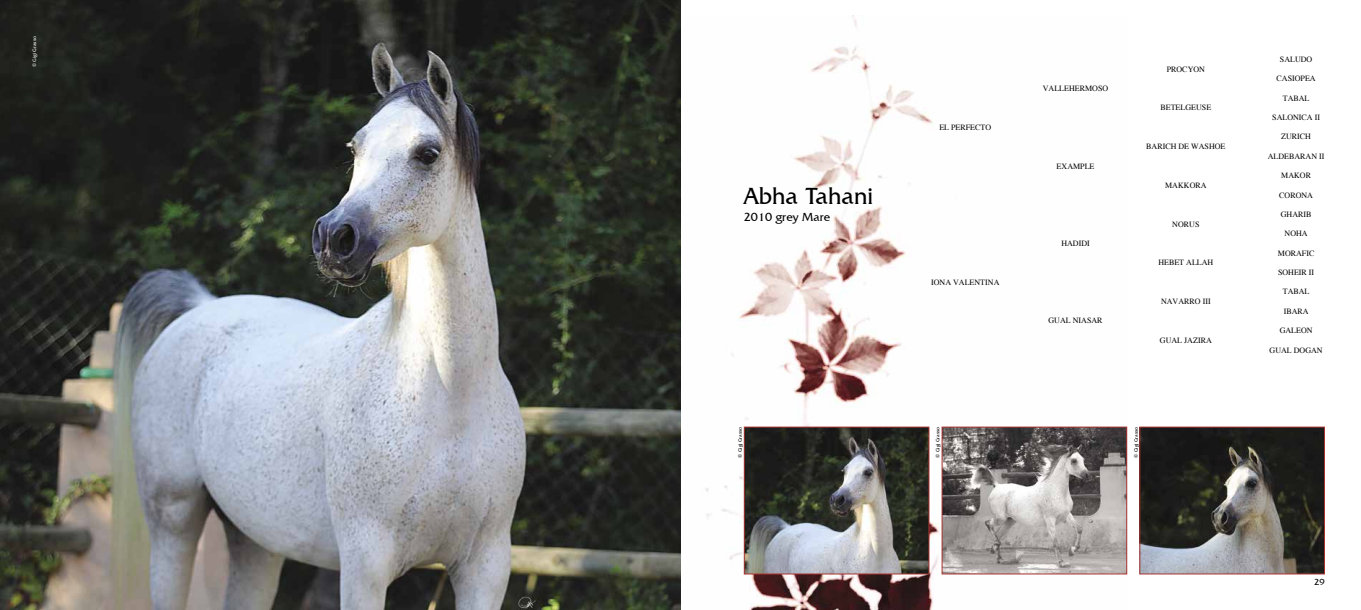
<style>
.page{position:relative;width:1361px;height:610px;background:#fff}
.page>*{position:absolute;margin:0;border:0;box-sizing:border-box;transform-origin:0 0}
.t1{font:24px "Friz Quadrata IT Cby BT";color:#000}
.t2{font:12px "Friz Quadrata IT Cby BT";color:#000}
.t3{font:9px "Friz Quadrata IT Cby BT";color:#000}
.t4{font:8px "Times";color:#000}
.t5{font:5px "Friz Quadrata IT Cby BT";color:#000}
.t6{font:5px "Friz Quadrata IT Cby BT";color:#fff}
</style>
<div class="page">
<img style="left:680px;top:16px;width:447px;height:593px">
<img style="left:0;top:0;width:680px;height:609px">
<img style="left:943px;top:428px;width:182px;height:144px">
<div style="left:941px;top:426px;width:186px;height:148px;border:1px solid #a83531"></div>
<img style="left:1141px;top:428px;width:182px;height:144px">
<div style="left:1139px;top:426px;width:186px;height:148px;border:1px solid #a83531"></div>
<img style="left:746px;top:428px;width:181px;height:144px">
<div style="left:744px;top:426px;width:185px;height:148px;border:1px solid #a83531"></div>
<p class="t6" style="left:31px;top:67px;width:33px;rotate:-90deg">© Gigi Grasso</p>
<h1 class="t1" style="left:744px;top:181px;width:131px">Abha Tahani</h1>
<h2 class="t2" style="left:744px;top:209px;width:88px">2010 grey Mare</h2>
<p class="t4" style="left:827px;top:197px;width:57px">ABHA TAHANI</p>
<p class="t4" style="left:939px;top:120px;width:53px">EL PERFECTO</p>
<p class="t4" style="left:931px;top:274px;width:70px">IONA VALENTINA</p>
<p class="t4" style="left:1043px;top:81px;width:67px">VALLEHERMOSO</p>
<p class="t4" style="left:1056px;top:158px;width:39px">EXAMPLE</p>
<p class="t4" style="left:1061px;top:236px;width:30px">HADIDI</p>
<p class="t4" style="left:1048px;top:313px;width:56px">GUAL NIASAR</p>
<p class="t4" style="left:1166px;top:61px;width:40px">PROCYON</p>
<p class="t4" style="left:1160px;top:100px;width:52px">BETELGEUSE</p>
<p class="t4" style="left:1146px;top:139px;width:81px">BARICH DE WASHOE</p>
<p class="t4" style="left:1165px;top:178px;width:43px">MAKKORA</p>
<p class="t4" style="left:1172px;top:216px;width:29px">NORUS</p>
<p class="t4" style="left:1158px;top:255px;width:56px">HEBET ALLAH</p>
<p class="t4" style="left:1161px;top:294px;width:51px">NAVARRO III</p>
<p class="t4" style="left:1160px;top:332px;width:53px">GUAL JAZIRA</p>
<p class="t5" style="left:737px;top:457px;width:33px;rotate:-90deg">© Gigi Grasso</p>
<p class="t5" style="left:934px;top:457px;width:33px;rotate:-90deg">© Gigi Grasso</p>
<p class="t5" style="left:1133px;top:457px;width:33px;rotate:-90deg">© Gigi Grasso</p>
<p class="t4" style="left:1280px;top:52px;width:34px">SALUDO</p>
<p class="t4" style="left:1276px;top:71px;width:41px">CASIOPEA</p>
<p class="t4" style="left:1282px;top:90px;width:28px">TABAL</p>
<p class="t4" style="left:1272px;top:110px;width:49px">SALONICA II</p>
<p class="t4" style="left:1281px;top:129px;width:31px">ZURICH</p>
<p class="t4" style="left:1267px;top:149px;width:58px">ALDEBARAN II</p>
<p class="t4" style="left:1281px;top:168px;width:31px">MAKOR</p>
<p class="t4" style="left:1279px;top:187px;width:35px">CORONA</p>
<p class="t4" style="left:1280px;top:207px;width:32px">GHARIB</p>
<p class="t4" style="left:1284px;top:226px;width:25px">NOHA</p>
<p class="t4" style="left:1278px;top:245px;width:38px">MORAFIC</p>
<p class="t4" style="left:1278px;top:265px;width:38px">SOHEIR II</p>
<p class="t4" style="left:1282px;top:284px;width:28px">TABAL</p>
<p class="t4" style="left:1283px;top:303px;width:26px">IBARA</p>
<p class="t4" style="left:1279px;top:323px;width:34px">GALEON</p>
<p class="t4" style="left:1269px;top:342px;width:55px">GUAL DOGAN</p>
<p class="t3" style="left:1314px;top:576px;width:12px">29</p>
</div>
